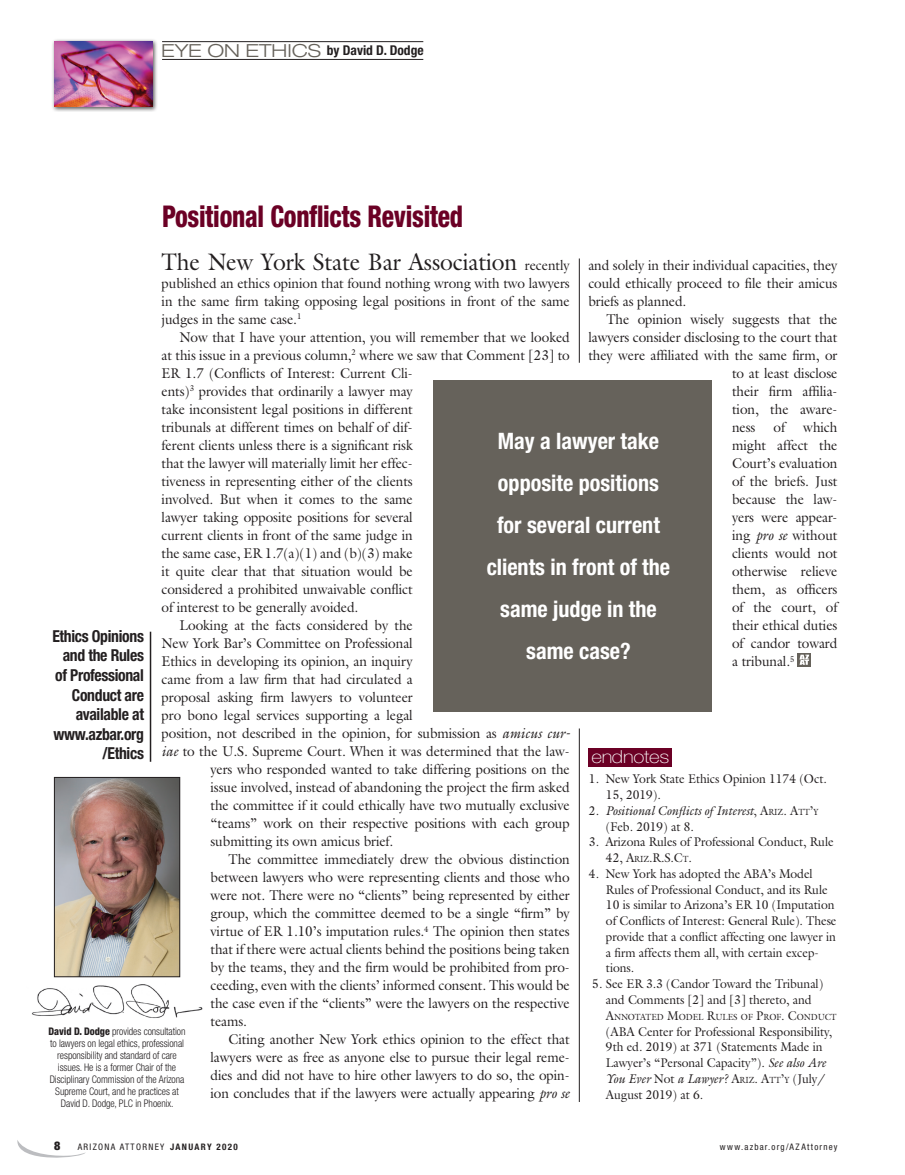
<style>
.page{position:relative;width:905px;height:1175px;background:#fff}
.page>*{position:absolute;margin:0;border:0;box-sizing:border-box;transform-origin:0 0}
.Eye_On_Ethics_-_Head{font:800 condensed 30px "Helvetica Neue LT Std";letter-spacing:-.01em;color:#6b0025;scale:.85 1}
.Body_-_WITH_INDENT{font:24px "Galliard";letter-spacing:-.005em;color:#231f20;scale:.95 1}
.Pull_Quotes{font:700 condensed 22.65px/42px "Helvetica Neue LT Std";color:#fff;text-align:center}
.t1{font:300 expanded 18px "Helvetica Neue LT Std";color:#66625b;scale:1.1 1}
.t2{font:100 18px "Helvetica Neue LT Std";letter-spacing:-.015em;color:#fff;scale:1.14 1}
.t3{font:700 condensed 16.5px/19.5px "Helvetica Neue LT Std";letter-spacing:-.02em;color:#231f20;text-align:right;scale:.95 1}
.Body_-_WITH_INDENT-2{font:14.25px/18px "Galliard";letter-spacing:-.005em;color:#231f20;text-align:justify;scale:.95 1}
.t4{font:700 condensed 13.5px "Helvetica Neue LT Std";color:#231f20}
.Body___NO_INDENT{font:12.75px/15.8px "Galliard";letter-spacing:-.005em;color:#231f20;scale:.95 1}
.Body___NO_INDENT-2{font:italic 12.75px/15.8px "Galliard";letter-spacing:-.005em;color:#231f20;scale:.95 1}
.t5{font:900 condensed 12px "Helvetica Neue LT Std";color:#231f20}
.t6{font:300 condensed 10.5px/12px "Helvetica Neue LT Std";letter-spacing:-.005em;color:#231f20;text-align:center;scale:.95 1}
.t7{font:condensed 9px "Helvetica Neue LT Std";letter-spacing:.14em;color:#231f20}
.Body___NO_INDENT-3{font:8.85px "Galliard";letter-spacing:-.005em;color:#231f20;scale:.95 1}
.s1{font-size:14.25px}
.s2{font-style:italic}
.s3{font-style:normal}
.s4{font-style:normal;font-size:8.85px}
.s5{font-style:inherit}
.s6{font-size:8.85px}
.s7{font-size:12.75px}
.s8{font-weight:800}
.s9{font-weight:700}
</style>
<div class="page">
<svg style="left:17px;top:1140px;width:68px;height:18px"></svg>
<div style="left:51px;top:39px;width:107px;height:73px;background:#231f20;opacity:.75"></div>
<img style="left:54px;top:41px;width:98px;height:66px">
<hr style="left:162px;top:59px;width:261px;height:1px;background:#231f20">
<hr style="left:162px;top:41px;width:261px;height:1px;background:#231f20">
<img style="left:31px;top:984px;width:172px;height:34px">
<img style="left:56px;top:779px;width:122px;height:196px">
<div style="left:54px;top:777px;width:126px;height:200px;border:1px solid #231f20"></div>
<hr style="left:150px;top:631px;width:1px;height:130px;background:#231f20">
<hr style="left:579px;top:728px;width:1px;height:374px;background:#231f20">
<hr style="left:579px;top:258px;width:1px;height:105px;background:#231f20">
<div style="left:797px;top:653px;width:13px;height:13px;background:#66625b"></div>
<svg style="left:799px;top:654px;width:10px;height:11px"></svg>
<div style="left:433px;top:380px;width:278px;height:331px;background:#66625b"></div>
<div style="left:588px;top:748px;width:84px;height:19px;background:#6b0025"></div>
<p class="t1" style="left:161px;top:40px;width:147px">EYE ON ETHICS</p>
<p class="t4" style="left:327px;top:42px;width:98px">by David D. Dodge</p>
<p class="Eye_On_Ethics_-_Head" style="left:162px;top:198px;width:356px">Positional Conflicts Revisited</p>
<p class="Body_-_WITH_INDENT" style="left:161px;top:247px;width:431px">The New York State Bar Association <span class="s1">recently</span></p>
<p class="Body_-_WITH_INDENT-2" style="left:161px;top:274px;width:431px">published an ethics opinion that found nothing wrong with two lawyers in the same firm taking opposing legal positions in front of the same judges in the same case.<sup>1</sup></p>
<p class="Body_-_WITH_INDENT-2" style="left:161px;top:328px;width:431px;text-align:left;text-indent:18px">Now that I have your attention, you will remember that we looked at this issue in a previous column,<sup>2</sup> where we saw that Comment [23] to ER 1.7 (Conflicts of Interest: Current Cli-<br>ents)<sup>3</sup> provides that ordinarily a lawyer may<br>take inconsistent legal positions in different<br>tribunals at different times on behalf of dif-<br>ferent clients unless there is a significant risk<br>that the lawyer will materially limit her effec-<br>tiveness in representing either of the clients<br>involved. But when it comes to the same<br>lawyer taking opposite positions for several<br>current clients in front of the same judge in<br>the same case, ER 1.7(a)(1) and (b)(3) make<br>it quite clear that that situation would be<br>considered a prohibited unwaivable conflict<br>of interest to be generally avoided.</p>
<p class="Body_-_WITH_INDENT-2" style="left:180px;top:616px;width:247px">Looking at the facts considered by the</p>
<p class="Body_-_WITH_INDENT-2" style="left:161px;top:634px;width:266px">New York Bar’s Committee on Professional</p>
<p class="Body_-_WITH_INDENT-2" style="left:161px;top:652px;width:266px">Ethics in developing its opinion, an inquiry</p>
<p class="Body_-_WITH_INDENT-2" style="left:161px;top:670px;width:266px">came from a law firm that had circulated a</p>
<p class="Body_-_WITH_INDENT-2" style="left:161px;top:688px;width:266px">proposal asking firm lawyers to volunteer</p>
<p class="Body_-_WITH_INDENT-2" style="left:161px;top:706px;width:266px">pro bono legal services supporting a legal</p>
<p class="Body_-_WITH_INDENT-2" style="left:161px;top:724px;width:431px">position, not described in the opinion, for submission as <span class="s2">amicus cur-</span></p>
<p class="Body_-_WITH_INDENT-2" style="left:161px;top:742px;width:431px"><span class="s2">iae</span> to the U.S. Supreme Court. When it was determined that the law-</p>
<p class="Body_-_WITH_INDENT-2" style="left:210px;top:760px;width:380px">yers who responded wanted to take differing positions on the</p>
<p class="Body_-_WITH_INDENT-2" style="left:210px;top:778px;width:379px">issue involved, instead of abandoning the project the firm asked</p>
<p class="Body_-_WITH_INDENT-2" style="left:210px;top:796px;width:379px">the committee if it could ethically have two mutually exclusive</p>
<p class="Body_-_WITH_INDENT-2" style="left:210px;top:814px;width:380px">“teams” work on their respective positions with each group</p>
<p class="Body_-_WITH_INDENT-2" style="left:210px;top:832px;width:194px">submitting its own amicus brief.</p>
<p class="Body_-_WITH_INDENT-2" style="left:210px;top:850px;width:380px;text-indent:18px">The committee immediately drew the obvious distinction between lawyers who were representing clients and those who were not. There were no “clients” being represented by either group, which the committee deemed to be a single “firm” by virtue of ER 1.10’s imputation rules.<sup>4</sup> The opinion then states that if there were actual clients behind the positions being taken by the teams, they and the firm would be prohibited from pro&shy;ceeding, even with the clients’ informed consent. This would be the case even if the “clients” were the lawyers on the respective teams.</p>
<p class="Body_-_WITH_INDENT-2" style="left:210px;top:1030px;width:379px;text-indent:18px">Citing another New York ethics opinion to the effect that lawyers were as free as anyone else to pursue their legal reme&shy;dies and did not have to hire other lawyers to do so, the opin&shy;ion concludes that if the lawyers were actually appearing <span class="s2">pro se</span></p>
<p class="Body_-_WITH_INDENT-2" style="left:588px;top:256px;width:264px">and solely in their individual capacities, they could ethically proceed to file their amicus briefs as planned.</p>
<p class="Body_-_WITH_INDENT-2" style="left:606px;top:310px;width:245px">The opinion wisely suggests that the</p>
<p class="Body_-_WITH_INDENT-2" style="left:588px;top:328px;width:264px">lawyers consider disclosing to the court that</p>
<p class="Body_-_WITH_INDENT-2" style="left:588px;top:346px;width:264px">they were affiliated with the same firm, or</p>
<p class="Body_-_WITH_INDENT-2" style="left:732px;top:364px;width:112px">to at least disclose</p>
<p class="Body_-_WITH_INDENT-2" style="left:732px;top:382px;width:112px">their firm affilia-</p>
<p class="Body_-_WITH_INDENT-2" style="left:732px;top:400px;width:112px">tion, the aware-</p>
<p class="Body_-_WITH_INDENT-2" style="left:732px;top:418px;width:26px">ness</p>
<p class="Body_-_WITH_INDENT-2" style="left:773px;top:418px;width:14px">of</p>
<p class="Body_-_WITH_INDENT-2" style="left:732px;top:418px;width:112px;text-indent:71px">which might affect the Court’s evaluation of the briefs. Just because the law&shy;yers were appear&shy;ing <span class="s2">pro se</span> without clients would not otherwise relieve them, as officers of the court, of their ethical duties of candor toward a tribunal.<sup>5</sup></p>
<p class="Pull_Quotes" style="left:487px;top:419px;width:185px">May a lawyer take opposite positions for several current clients in front of the same judge in the same case?</p>
<p class="t3" style="left:52px;top:626px;width:98px">Ethics Opinions</p>
<p class="t3" style="left:55px;top:645px;width:95px">and the Rules of Professional<br>Conduct are</p>
<p class="t3" style="left:53px;top:704px;width:97px">available at www.azbar.org /Ethics</p>
<p class="t2" style="left:591px;top:746px;width:70px">endnotes</p>
<p class="Body___NO_INDENT" style="left:606px;top:771px;width:234px;text-indent:-17px">1. New York State Ethics Opinion 1174 (Oct.<br>15, 2019).</p>
<p class="Body___NO_INDENT-2" style="left:606px;top:802px;width:225px;text-indent:-17px"><span class="s3">2.</span> Positional Conflicts of Interest<span class="s3">,</span> <span class="s3">A</span><span class="s4">RIZ</span><span class="s3">. A</span><span class="s4">TT</span><span class="s3">’</span><span class="s4">Y </span><span class="s3">(Feb. 2019) at 8.</span></p>
<p class="Body___NO_INDENT" style="left:606px;top:834px;width:241px;text-indent:-17px">3. Arizona Rules of Professional Conduct, Rule<br>42, <span class="s5">A</span><span class="s6">RIZ</span><span class="s5">.R.S.C</span><span class="s6">T</span><span class="s5">.</span></p>
<p class="Body___NO_INDENT" style="left:606px;top:865px;width:244px;text-indent:-17px">4. New York has adopted the ABA’s Model Rules of Professional Conduct, and its Rule 10 is similar to Arizona’s ER 10 (Imputation of Conflicts of Interest: General Rule). These provide that a conflict affecting one lawyer in a firm affects them all, with certain excep&shy;tions.</p>
<p class="Body___NO_INDENT" style="left:592px;top:975px;width:245px;text-align:center">5. See ER 3.3 (Candor Toward the Tribunal) and Comments [2] and [3] thereto, and</p>
<p class="Body___NO_INDENT-3" style="left:606px;top:1011px;width:244px"><span class="s7">A</span>NNOTATED <span class="s7">M</span>ODEL <span class="s7">R</span>ULES OF <span class="s7">P</span>ROF<span class="s7">. C</span>ONDUCT</p>
<p class="Body___NO_INDENT" style="left:606px;top:1023px;width:240px">(ABA Center for Professional Responsibility, 9th ed. 2019) at 371 (Statements Made in Lawyer’s “Personal Capacity”). <span class="s2">See also Are You Ever</span> Not <span class="s2">a Lawyer?</span> <span class="s5">A</span><span class="s6">RIZ</span><span class="s5">. A</span><span class="s6">TT</span><span class="s5">’</span><span class="s6">Y</span> (July/ August 2019) at 6.</p>
<p class="t6" style="left:49px;top:1024px;width:146px"><span class="s8">David D. Dodge</span> provides consultation</p>
<p class="t6" style="left:50px;top:1036px;width:142px">to lawyers on legal ethics, professional responsibility and standard of care</p>
<p class="t6" style="left:50px;top:1060px;width:143px">issues. He is a former Chair of the Disciplinary Commission of the Arizona Supreme Court, and he practices at David D. Dodge, PLC in Phoenix.</p>
<p class="t5" style="left:54px;top:1138px;width:8px">8</p>
<p class="t7" style="left:78px;top:1141px;width:161px">ARIZONA ATTORNEY <span class="s9">JANUARY 2020</span></p>
<p class="t7" style="left:720px;top:1141px;width:119px">www.azbar.org/AZAttorney</p>
</div>
